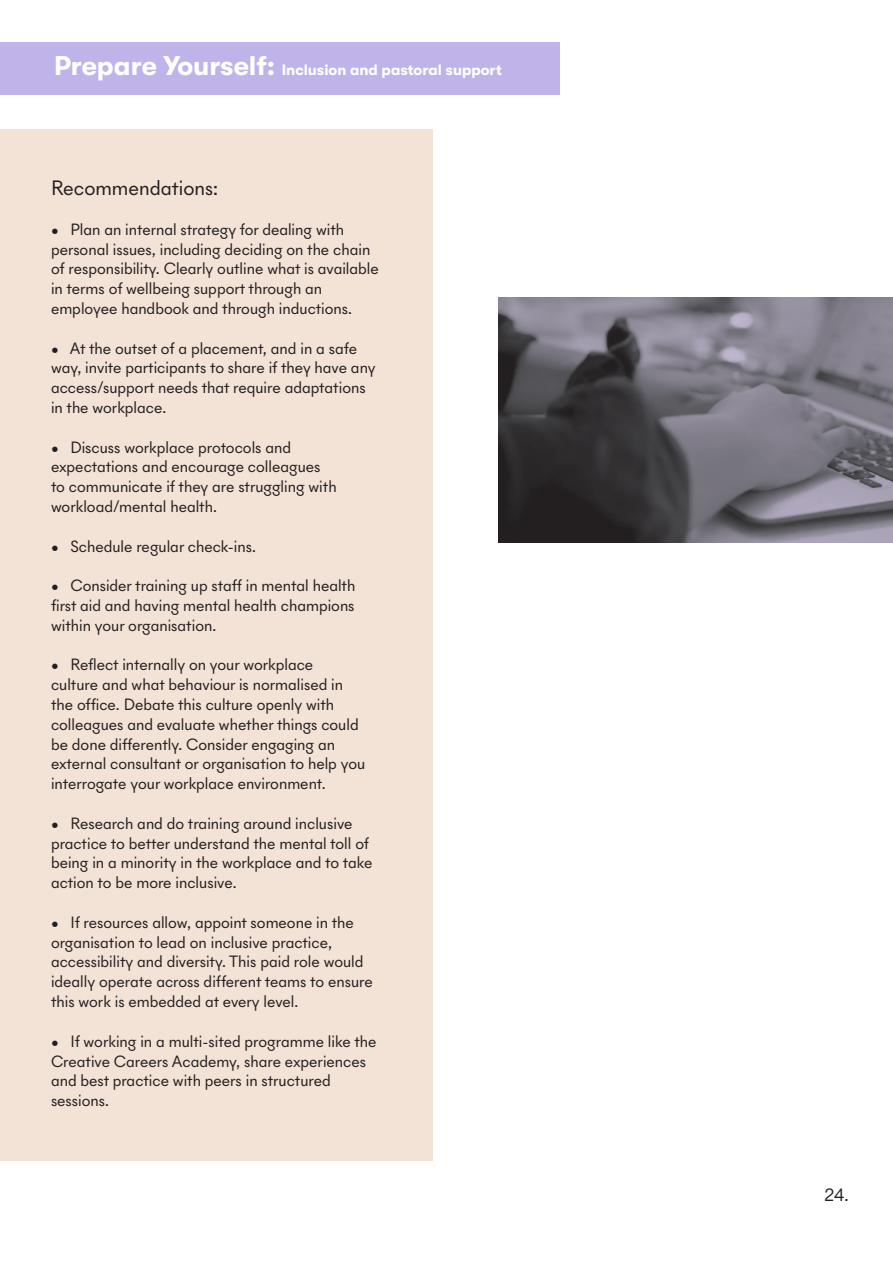
<style>
.page{position:relative;width:893px;height:1263px;background:#fff}
.page>*{position:absolute;margin:0;border:0;box-sizing:border-box;transform-origin:0 0}
.t1{font:21px "New Panam Skyline";color:#231f20}
.t2{font:18px "New Panam Skyline";color:#231f20}
.t3{font:16.5px/19.8px "New Panam Skyline";color:#231f20}
.t4{font:700 15px "GT Walsheim";color:#fff}
.s1{font-size:27px}
</style>
<div class="page">
<div style="left:0;top:129px;width:432px;height:1031px;background:#f3e2d6"></div>
<img style="left:498px;top:297px;width:395px;height:245px">
<div style="left:0;top:42px;width:560px;height:53px;background:#bfb3e9"></div>
<p class="t4" style="left:54px;top:61px;width:449px"><span class="s1">Prepare Yourself:</span> Inclusion and pastoral support</p>
<p class="t1" style="left:51px;top:175px;width:168px">Recommendations:</p>
<p class="t3" style="left:51px;top:219px;width:329px">• Plan an internal strategy for dealing with personal issues, including deciding on the chain of responsibility. Clearly outline what is available in terms of wellbeing support through an employee handbook and through inductions.</p>
<p class="t3" style="left:51px;top:338px;width:326px">• At the outset of a placement, and in a safe way, invite participants to share if they have any access/support needs that require adaptations in the workplace.</p>
<p class="t3" style="left:51px;top:437px;width:287px">• Discuss workplace protocols and expectations and encourage colleagues to communicate if they are struggling with workload/mental health.</p>
<p class="t3" style="left:51px;top:536px;width:206px">• Schedule regular check-ins.</p>
<p class="t3" style="left:51px;top:576px;width:306px;text-align:justify">• Consider training up staff in mental health first aid and having mental health champions within your organisation.</p>
<p class="t3" style="left:51px;top:655px;width:316px">• Reflect internally on your workplace<br>culture and what behaviour is normalised in the office. Debate this culture openly with colleagues and evaluate whether things could be done differently. Consider engaging an external consultant or organisation to help you interrogate your workplace environment.</p>
<p class="t3" style="left:51px;top:813px;width:323px">• Research and do training around inclusive practice to better understand the mental toll of being in a minority in the workplace and to take action to be more inclusive.</p>
<p class="t3" style="left:51px;top:912px;width:323px">• If resources allow, appoint someone in the organisation to lead on inclusive practice, accessibility and diversity. This paid role would ideally operate across different teams to ensure this work is embedded at every level.</p>
<p class="t3" style="left:51px;top:1031px;width:327px">• If working in a multi-sited programme like the Creative Careers Academy, share experiences and best practice with peers in structured sessions.</p>
<p class="t2" style="left:824px;top:1184px;width:26px">24.</p>
</div>
